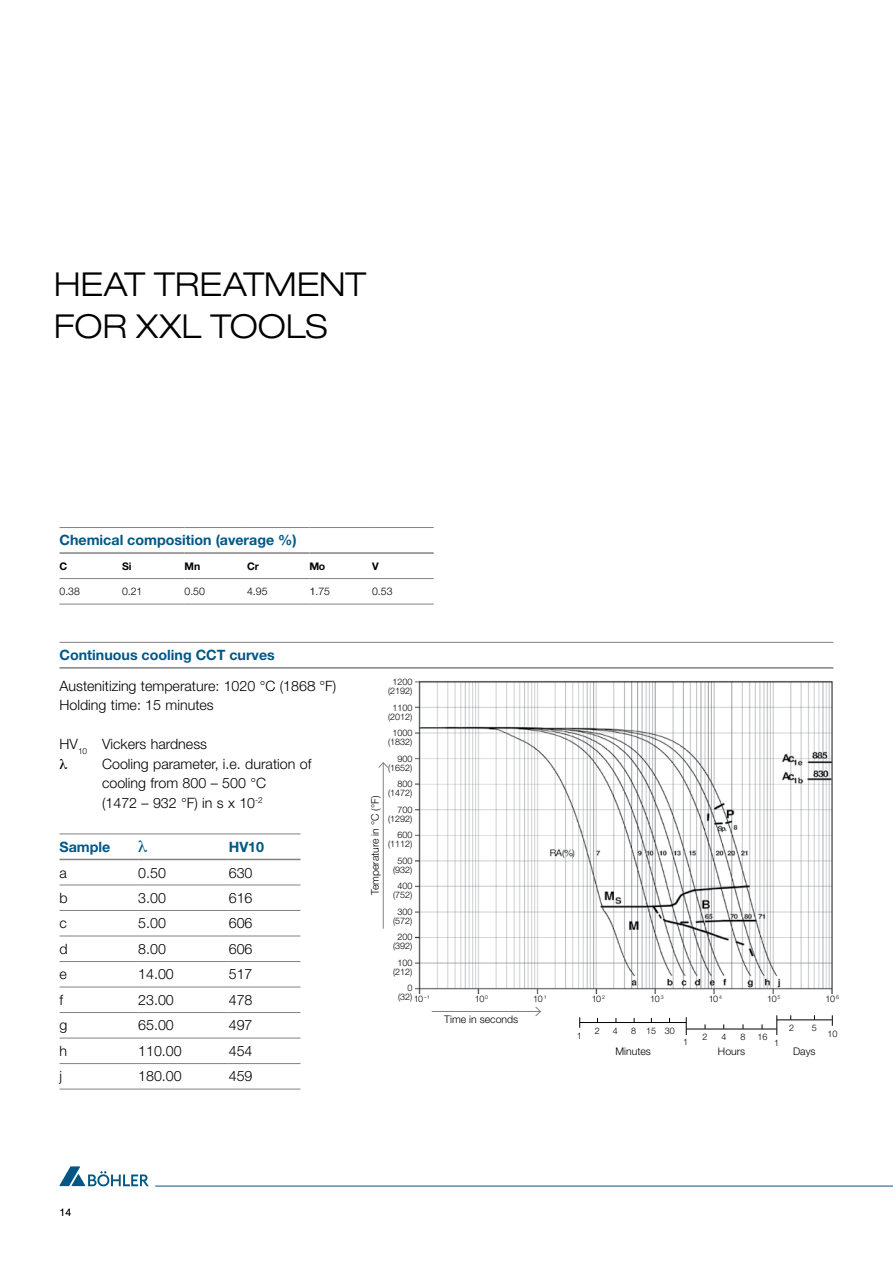
<style>
.page{position:relative;width:893px;height:1263px;background:#fff}
.page>*{position:absolute;margin:0;border:0;box-sizing:border-box;transform-origin:0 0}
.t1{font:300 expanded 33px/42px "Helvetica Neue LT Std";color:#000}
.t2{font:300 14.25px/19.5px "Helvetica Neue LT Std";color:#000}
.t3{font:700 14.25px "Helvetica Neue LT Std";color:#005785}
.t4{font:300 10.5px "Helvetica Neue LT Std";color:#000}
.t5{font:700 10.5px "Helvetica Neue LT Std";color:#000}
.t6{font:300 9px/9px "Helvetica Neue LT Std";color:#000;text-align:center}
</style>
<div class="page">
<hr style="left:155px;top:1186px;width:738px;height:1px;background:#005785">
<svg style="left:60px;top:1166px;width:89px;height:20px"></svg>
<hr style="left:60px;top:604px;width:62px;height:1px;background:#808285">
<hr style="left:122px;top:604px;width:63px;height:1px;background:#808285">
<hr style="left:185px;top:604px;width:62px;height:1px;background:#808285">
<hr style="left:247px;top:604px;width:63px;height:1px;background:#808285">
<hr style="left:310px;top:604px;width:62px;height:1px;background:#808285">
<hr style="left:372px;top:604px;width:62px;height:1px;background:#808285">
<hr style="left:60px;top:578px;width:62px;height:1px;background:#808285">
<hr style="left:122px;top:578px;width:63px;height:1px;background:#808285">
<hr style="left:185px;top:578px;width:62px;height:1px;background:#808285">
<hr style="left:247px;top:578px;width:63px;height:1px;background:#808285">
<hr style="left:310px;top:578px;width:62px;height:1px;background:#808285">
<hr style="left:372px;top:578px;width:62px;height:1px;background:#808285">
<hr style="left:60px;top:527px;width:62px;height:1px;background:#808285">
<hr style="left:122px;top:527px;width:63px;height:1px;background:#808285">
<hr style="left:185px;top:527px;width:62px;height:1px;background:#808285">
<hr style="left:247px;top:527px;width:63px;height:1px;background:#808285">
<hr style="left:310px;top:527px;width:62px;height:1px;background:#808285">
<hr style="left:372px;top:527px;width:62px;height:1px;background:#808285">
<hr style="left:60px;top:552px;width:62px;height:2px;background:#808285">
<hr style="left:122px;top:552px;width:63px;height:2px;background:#808285">
<hr style="left:185px;top:552px;width:62px;height:2px;background:#808285">
<hr style="left:247px;top:552px;width:63px;height:2px;background:#808285">
<hr style="left:310px;top:552px;width:62px;height:2px;background:#808285">
<hr style="left:372px;top:552px;width:62px;height:2px;background:#808285">
<hr style="left:60px;top:834px;width:78px;height:1px;background:#808285">
<hr style="left:138px;top:834px;width:91px;height:1px;background:#808285">
<hr style="left:229px;top:834px;width:71px;height:1px;background:#808285">
<hr style="left:60px;top:885px;width:78px;height:1px;background:#808285">
<hr style="left:138px;top:885px;width:91px;height:1px;background:#808285">
<hr style="left:229px;top:885px;width:71px;height:1px;background:#808285">
<hr style="left:60px;top:910px;width:78px;height:1px;background:#808285">
<hr style="left:138px;top:910px;width:91px;height:1px;background:#808285">
<hr style="left:229px;top:910px;width:71px;height:1px;background:#808285">
<hr style="left:60px;top:936px;width:78px;height:1px;background:#808285">
<hr style="left:138px;top:936px;width:91px;height:1px;background:#808285">
<hr style="left:229px;top:936px;width:71px;height:1px;background:#808285">
<hr style="left:60px;top:961px;width:78px;height:1px;background:#808285">
<hr style="left:138px;top:961px;width:91px;height:1px;background:#808285">
<hr style="left:229px;top:961px;width:71px;height:1px;background:#808285">
<hr style="left:60px;top:987px;width:78px;height:1px;background:#808285">
<hr style="left:138px;top:987px;width:91px;height:1px;background:#808285">
<hr style="left:229px;top:987px;width:71px;height:1px;background:#808285">
<hr style="left:60px;top:1012px;width:78px;height:1px;background:#808285">
<hr style="left:138px;top:1012px;width:91px;height:1px;background:#808285">
<hr style="left:229px;top:1012px;width:71px;height:1px;background:#808285">
<hr style="left:60px;top:1038px;width:78px;height:1px;background:#808285">
<hr style="left:138px;top:1038px;width:91px;height:1px;background:#808285">
<hr style="left:229px;top:1038px;width:71px;height:1px;background:#808285">
<hr style="left:60px;top:1063px;width:78px;height:1px;background:#808285">
<hr style="left:138px;top:1063px;width:91px;height:1px;background:#808285">
<hr style="left:229px;top:1063px;width:71px;height:1px;background:#808285">
<hr style="left:60px;top:1089px;width:78px;height:1px;background:#808285">
<hr style="left:138px;top:1089px;width:91px;height:1px;background:#808285">
<hr style="left:229px;top:1089px;width:71px;height:1px;background:#808285">
<hr style="left:60px;top:859px;width:78px;height:1px;background:#808285">
<hr style="left:138px;top:859px;width:91px;height:1px;background:#808285">
<hr style="left:229px;top:859px;width:71px;height:1px;background:#808285">
<hr style="left:60px;top:667px;width:773px;height:2px;background:#808285">
<hr style="left:60px;top:642px;width:773px;height:1px;background:#808285">
<hr style="left:383px;top:763px;width:1px;height:166px;background:#808285">
<svg style="left:378px;top:762px;width:10px;height:6px"></svg>
<hr style="left:432px;top:1011px;width:108px;height:1px;background:#808285">
<svg style="left:535px;top:1006px;width:6px;height:11px"></svg>
<hr style="left:580px;top:1022px;width:106px;height:1px;background:#000">
<svg style="left:686px;top:1017px;width:1px;height:18px"></svg>
<hr style="left:686px;top:1028px;width:90px;height:1px;background:#000">
<svg style="left:776px;top:1015px;width:1px;height:20px"></svg>
<hr style="left:777px;top:1019px;width:55px;height:1px;background:#000">
<img style="left:415px;top:681px;width:418px;height:313px">
<h1 class="t1" style="left:54px;top:263px;width:314px">HEAT TREATMENT<br>FOR XXL TOOLS</h1>
<p class="t3" style="left:60px;top:531px;width:239px">Chemical composition (average %)</p>
<p class="t5" style="left:60px;top:559px;width:9px">C</p>
<p class="t5" style="left:122px;top:559px;width:11px">Si</p>
<p class="t5" style="left:185px;top:559px;width:17px">Mn</p>
<p class="t5" style="left:247px;top:559px;width:13px">Cr</p>
<p class="t5" style="left:310px;top:559px;width:17px">Mo</p>
<p class="t5" style="left:372px;top:559px;width:8px">V</p>
<p class="t4" style="left:60px;top:585px;width:22px">0.38</p>
<p class="t4" style="left:122px;top:585px;width:22px">0.21</p>
<p class="t4" style="left:185px;top:585px;width:22px">0.50</p>
<p class="t4" style="left:247px;top:585px;width:22px">4.95</p>
<p class="t4" style="left:310px;top:585px;width:22px">1.75</p>
<p class="t4" style="left:372px;top:585px;width:22px">0.53</p>
<p class="t3" style="left:60px;top:646px;width:217px">Continuous cooling CCT curves</p>
<p class="t2" style="left:60px;top:676px;width:278px">Austenitizing temperature: 1020 °C (1868 °F)<br>Holding time: 15 minutes</p>
<p class="t2" style="left:102px;top:734px;width:211px;text-indent:-43px">HV<sub>10</sub> Vickers hardness<br>Cooling parameter, i.e. duration of cooling from 800 – 500 °C<br>(1472 – 932 °F) in s x 10<sup>-2</sup></p>
<p class="t3" style="left:60px;top:838px;width:52px">Sample</p>
<p class="t3" style="left:229px;top:838px;width:37px">HV10</p>
<p class="t2" style="left:60px;top:862px;width:9px">a</p>
<p class="t2" style="left:138px;top:862px;width:29px">0.50</p>
<p class="t2" style="left:229px;top:862px;width:25px">630</p>
<p class="t2" style="left:60px;top:888px;width:10px">b</p>
<p class="t2" style="left:138px;top:888px;width:29px">3.00</p>
<p class="t2" style="left:229px;top:888px;width:25px">616</p>
<p class="t2" style="left:60px;top:913px;width:9px">c</p>
<p class="t2" style="left:138px;top:913px;width:29px">5.00</p>
<p class="t2" style="left:229px;top:913px;width:25px">606</p>
<p class="t2" style="left:60px;top:939px;width:10px">d</p>
<p class="t2" style="left:138px;top:939px;width:29px">8.00</p>
<p class="t2" style="left:229px;top:939px;width:25px">606</p>
<p class="t2" style="left:60px;top:964px;width:9px">e</p>
<p class="t2" style="left:138px;top:964px;width:37px">14.00</p>
<p class="t2" style="left:229px;top:964px;width:25px">517</p>
<p class="t2" style="left:60px;top:990px;width:5px">f</p>
<p class="t2" style="left:138px;top:990px;width:37px">23.00</p>
<p class="t2" style="left:229px;top:990px;width:25px">478</p>
<p class="t2" style="left:60px;top:1015px;width:9px">g</p>
<p class="t2" style="left:138px;top:1015px;width:37px">65.00</p>
<p class="t2" style="left:229px;top:1015px;width:25px">497</p>
<p class="t2" style="left:60px;top:1041px;width:9px">h</p>
<p class="t2" style="left:138px;top:1041px;width:45px">110.00</p>
<p class="t2" style="left:229px;top:1041px;width:25px">454</p>
<p class="t2" style="left:60px;top:1066px;width:4px">j</p>
<p class="t2" style="left:138px;top:1066px;width:45px">180.00</p>
<p class="t2" style="left:229px;top:1066px;width:25px">459</p>
<p class="t6" style="left:388px;top:677px;width:26px">1200 (2192)</p>
<p class="t6" style="left:388px;top:703px;width:26px">1100 (2012)</p>
<p class="t6" style="left:388px;top:728px;width:26px">1000 (1832)</p>
<p class="t6" style="left:388px;top:754px;width:26px;text-align:right">900 (1652)</p>
<p class="t6" style="left:388px;top:779px;width:26px;text-align:right">800 (1472)</p>
<p class="t6" style="left:388px;top:805px;width:26px;text-align:right">700 (1292)</p>
<p class="t6" style="left:388px;top:830px;width:26px;text-align:right">600 (1112)</p>
<p class="t6" style="left:393px;top:856px;width:21px">500 (932)</p>
<p class="t6" style="left:393px;top:881px;width:21px">400 (752)</p>
<p class="t6" style="left:393px;top:907px;width:21px">300 (572)</p>
<p class="t6" style="left:393px;top:932px;width:21px">200 (392)</p>
<p class="t6" style="left:393px;top:958px;width:21px">100 (212)</p>
<p class="t6" style="left:398px;top:983px;width:16px;text-align:right">0 (32)</p>
<p class="t4" style="left:369px;top:895px;width:101px;rotate:-90deg">Temperature in °C (°F)</p>
<p class="t6" style="left:414px;top:994px;width:17px">10 <sup>–1</sup></p>
<p class="t6" style="left:475px;top:994px;width:15px">10<sup>0</sup></p>
<p class="t6" style="left:533px;top:994px;width:15px">10<sup>1</sup></p>
<p class="t6" style="left:592px;top:994px;width:15px">10<sup>2</sup></p>
<p class="t6" style="left:650px;top:994px;width:15px">10<sup>3</sup></p>
<p class="t6" style="left:709px;top:994px;width:15px">10<sup>4</sup></p>
<p class="t6" style="left:767px;top:994px;width:15px">10<sup>5</sup></p>
<p class="t6" style="left:826px;top:994px;width:15px">10<sup>6</sup></p>
<p class="t4" style="left:444px;top:1013px;width:76px">Time in seconds</p>
<p class="t6" style="left:577px;top:1031px;width:7px">1</p>
<p class="t6" style="left:789px;top:1023px;width:7px">2</p>
<p class="t6" style="left:812px;top:1029px;width:27px">5 10</p>
<p class="t6" style="left:595px;top:1026px;width:7px">2</p>
<p class="t6" style="left:613px;top:1026px;width:7px">4</p>
<p class="t6" style="left:631px;top:1026px;width:45px">8 15 30</p>
<p class="t6" style="left:702px;top:1032px;width:7px">2</p>
<p class="t6" style="left:722px;top:1032px;width:7px">4</p>
<p class="t6" style="left:740px;top:1032px;width:7px">8</p>
<p class="t6" style="left:758px;top:1032px;width:12px">16</p>
<p class="t6" style="left:683px;top:1037px;width:7px">1</p>
<p class="t6" style="left:774px;top:1038px;width:7px">1</p>
<p class="t4" style="left:615px;top:1044px;width:37px">Minutes</p>
<p class="t4" style="left:718px;top:1044px;width:29px">Hours</p>
<p class="t4" style="left:793px;top:1044px;width:24px">Days</p>
<p class="t4" style="left:60px;top:1205px;width:13px">14</p>
</div>
